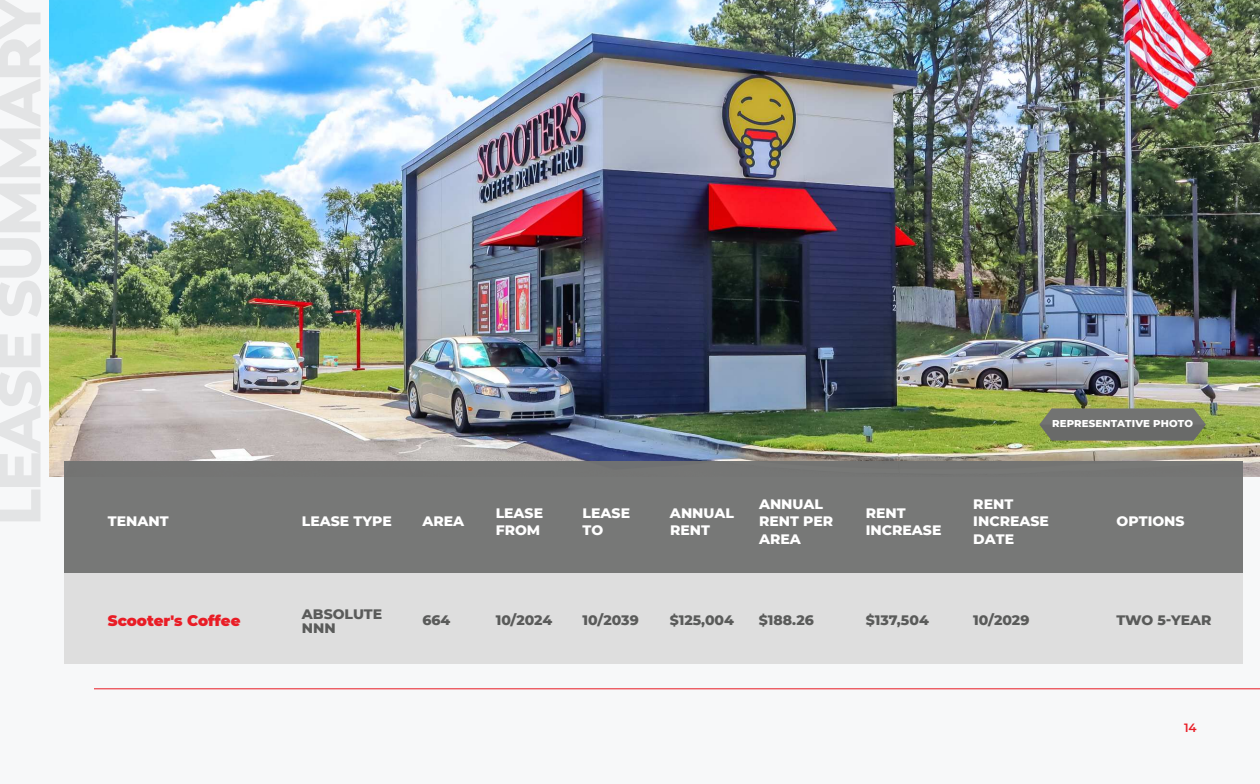
<style>
.page{position:relative;width:1260px;height:784px;background:#fff}
.page>*{position:absolute;margin:0;border:0;box-sizing:border-box;transform-origin:0 0}
.t1{font:900 15px "Montserrat";color:#e91d26}
.t2{font:800 14px/17.2px "Montserrat";color:#fff}
.t3{font:800 14px/14px "Montserrat";color:#5a5b5a}
.t4{font:600 12px "Montserrat";color:#e91d26}
.t5{font:800 10.2px "Montserrat";letter-spacing:.01em;color:#fff}
</style>
<div class="page">
<div style="left:0;top:0;width:1260px;height:783px;background:#f7f8f9"></div>
<hr style="left:94px;top:688px;width:1166px;height:1px;background:#e91d26">
<img style="left:50px;top:0;width:1210px;height:476px">
<div style="left:64px;top:461px;width:1178px;height:112px;background:#727372"></div>
<div style="left:64px;top:573px;width:1178px;height:90px;background:#ddd"></div>
<svg style="left:1039px;top:408px;width:167px;height:32px;background:#71746a"></svg>
<p class="t5" style="left:1052px;top:416px;width:142px">REPRESENTATIVE PHOTO</p>
<p class="t2" style="left:759px;top:495px;width:76px">ANNUAL<br>RENT PER<br>AREA</p>
<p class="t2" style="left:302px;top:513px;width:91px">LEASE TYPE</p>
<p class="t2" style="left:496px;top:504px;width:49px">LEASE<br>FROM</p>
<p class="t2" style="left:973px;top:495px;width:77px">RENT<br>INCREASE<br>DATE</p>
<p class="t2" style="left:583px;top:504px;width:49px">LEASE<br>TO</p>
<p class="t2" style="left:108px;top:513px;width:62px">TENANT</p>
<p class="t2" style="left:670px;top:504px;width:66px">ANNUAL<br>RENT</p>
<p class="t2" style="left:866px;top:504px;width:77px">RENT<br>INCREASE</p>
<p class="t2" style="left:422px;top:513px;width:43px">AREA</p>
<p class="t3" style="left:302px;top:607px;width:82px">ABSOLUTE<br>NNN</p>
<p class="t1" style="left:108px;top:611px;width:134px">Scooter's Coffee</p>
<p class="t3" style="left:973px;top:612px;width:58px">10/2029</p>
<p class="t3" style="left:422px;top:612px;width:29px">664</p>
<p class="t3" style="left:583px;top:612px;width:58px">10/2039</p>
<p class="t3" style="left:670px;top:612px;width:66px">$125,004</p>
<p class="t3" style="left:496px;top:612px;width:58px">10/2024</p>
<p class="t3" style="left:759px;top:612px;width:57px">$188.26</p>
<p class="t3" style="left:866px;top:612px;width:64px">$137,504</p>
<p class="t2" style="left:1117px;top:513px;width:69px">OPTIONS</p>
<p class="t3" style="left:1117px;top:612px;width:96px">TWO 5-YEAR</p>
<p class="t4" style="left:1184px;top:720px;width:14px">14</p>
</div>
